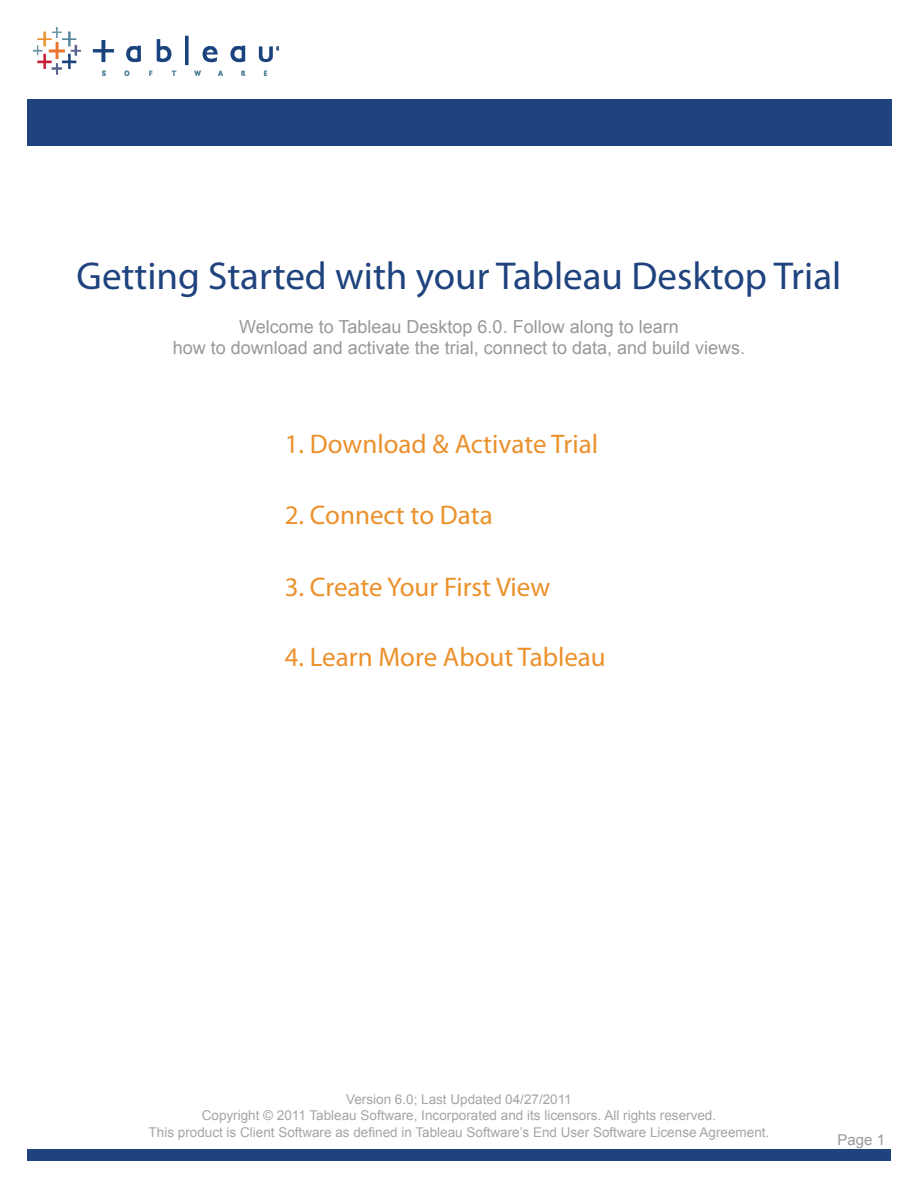
<style>
.page{position:relative;width:918px;height:1188px;background:#fff}
.page>*{position:absolute;margin:0;border:0;box-sizing:border-box;transform-origin:0 0}
.Head_1{font:39px "Myriad Pro";color:#1f437d}
.t1{font:27px "Myriad Pro";color:#eb912c}
.t2{font:18px "Arial";color:#989999}
.t3{font:15px "Arial";color:#989999}
.t4{font:13.5px "Arial";color:#a4a5a9}
</style>
<div class="page">
<div style="left:27px;top:1149px;width:864px;height:12px;background:#1f437d"></div>
<div style="left:27px;top:99px;width:864px;height:47px;background:#1f437d"></div>
<img style="left:34px;top:27px;width:245px;height:48px">
<p class="Head_1" style="left:77px;top:252px;width:766px">Getting Started with your Tableau Desktop Trial</p>
<p class="t2" style="left:239px;top:314px;width:441px">Welcome to Tableau Desktop 6.0. Follow along to learn</p>
<p class="t2" style="left:173px;top:336px;width:574px">how to download and activate the trial, connect to data, and build views.</p>
<p class="t1" style="left:285px;top:428px;width:315px">1. Download &amp; Activate Trial</p>
<p class="t1" style="left:285px;top:499px;width:210px">2. Connect to Data</p>
<p class="t1" style="left:285px;top:570px;width:267px">3. Create Your First View</p>
<p class="t1" style="left:285px;top:640px;width:323px">4. Learn More About Tableau</p>
<p class="t4" style="left:346px;top:1091px;width:227px">Version 6.0; Last Updated 04/27/2011</p>
<p class="t4" style="left:202px;top:1107px;width:516px">Copyright © 2011 Tableau Software, Incorporated and its licensors. All rights reserved.</p>
<p class="t4" style="left:149px;top:1123px;width:622px">This product is Client Software as defined in Tableau Software’s End User Software License Agreement.</p>
<p class="t3" style="left:838px;top:1130px;width:49px">Page 1</p>
</div>
